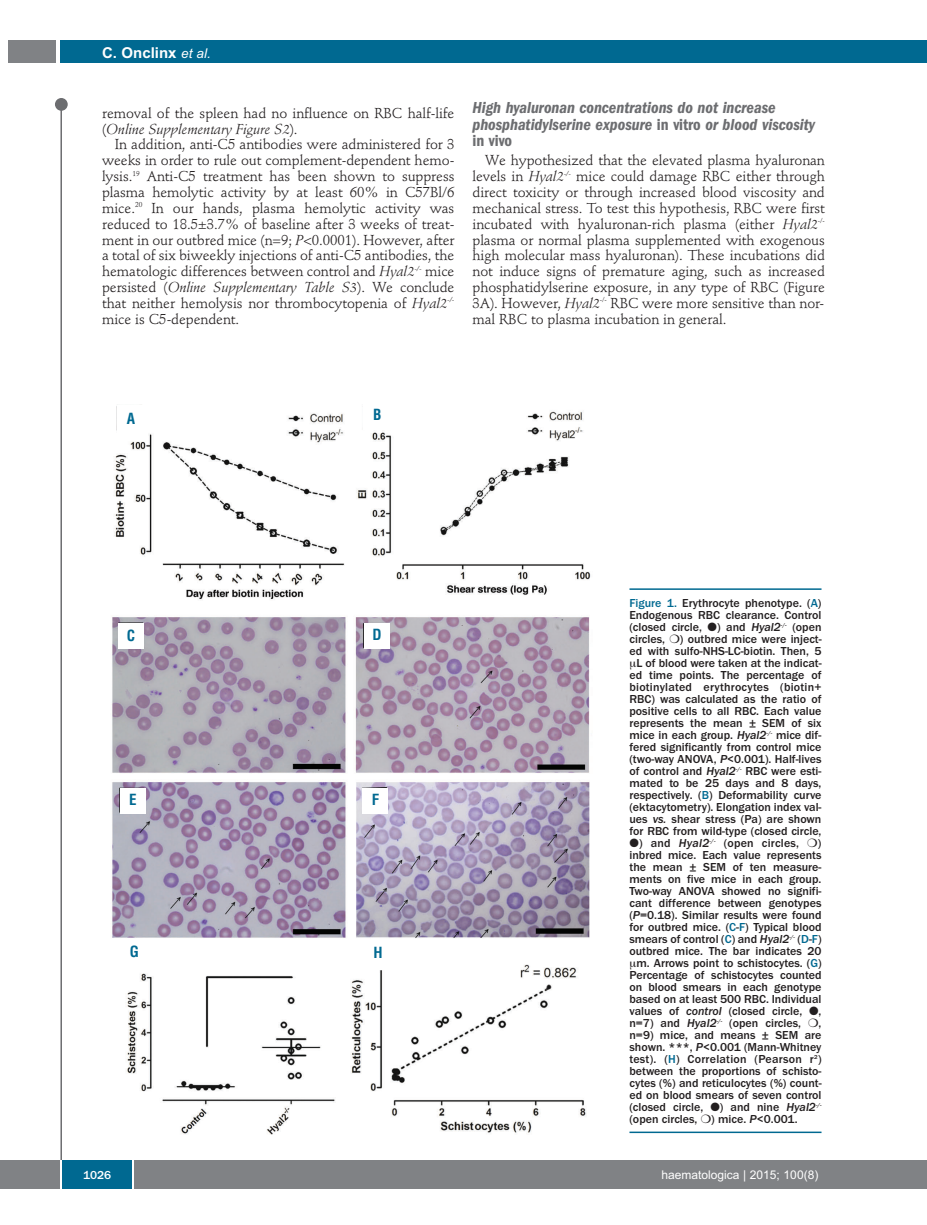
<style>
.page{position:relative;width:927px;height:1225px;background:#fff}
.page>*{position:absolute;margin:0;border:0;box-sizing:border-box;transform-origin:0 0}
.t1{font:italic 600 condensed 16.5px/16.5px "Franklin Gothic";color:#6c6d70}
.t2{font:700 15px "Arial";color:#fff}
.t3{font:700 condensed 15px "Helvetica";color:#006991}
.t4{font:14.25px/15.9px "Stempel Schneidler";letter-spacing:-.005em;color:#231f20;text-align:justify}
.t5{font:500 12px/12px "Franklin Gothic";color:#231f20;text-align:center}
.t6{font:500 12px "Franklin Gothic";letter-spacing:.02em;color:#231f20}
.t7{font:12px "Arial";color:#fff}
.t8{font:500 12px "Franklin Gothic";color:#fff}
.s1{font-weight:400;font-style:italic;font-size:13.5px}
.s2{font-style:italic}
.s3{font-style:normal}
.s4{color:#006991}
</style>
<div class="page">
<div style="left:911px;top:40px;width:16px;height:22px;background:#006991"></div>
<div style="left:910px;top:1160px;width:17px;height:28px;background:#808285"></div>
<div style="left:55px;top:98px;width:13px;height:13px;background:#6c6d70;border-radius:50%"></div>
<hr style="left:60px;top:101px;width:2px;height:1061px;background:#6c6d70">
<div style="left:60px;top:40px;width:852px;height:22px;background:#006991"></div>
<div style="left:9px;top:40px;width:47px;height:22px;background:#808285"></div>
<div style="left:0;top:1160px;width:911px;height:28px;background:#808285"></div>
<div style="left:62px;top:1160px;width:71px;height:28px;background:#006991"></div>
<hr style="left:60px;top:1160px;width:2px;height:28px;background:#fff">
<svg style="left:133px;top:1160px;width:1px;height:28px"></svg>
<img style="left:112px;top:406px;width:479px;height:729px">
<hr style="left:629px;top:588px;width:192px;height:2px;background:#006991">
<hr style="left:629px;top:1131px;width:192px;height:2px;background:#006991">
<div style="left:364px;top:623px;width:26px;height:25px;background:#fff"></div>
<div style="left:118px;top:623px;width:26px;height:26px;background:#fff"></div>
<div style="left:117px;top:405px;width:28px;height:29px;background:#fff"></div>
<div style="left:364px;top:402px;width:27px;height:28px;background:#fff"></div>
<div style="left:363px;top:788px;width:25px;height:25px;background:#fff"></div>
<div style="left:120px;top:788px;width:26px;height:25px;background:#fff"></div>
<div style="left:122px;top:939px;width:25px;height:26px;background:#fff"></div>
<div style="left:365px;top:940px;width:26px;height:26px;background:#fff"></div>
<p class="t2" style="left:102px;top:44px;width:110px">C. Onclinx <span class="s1">et al.</span></p>
<p class="t4" style="left:102px;top:106px;width:354px">removal of the spleen had no influence on RBC half-life (<span class="s2">Online Supplementary Figure S2</span>).</p>
<p class="t4" style="left:102px;top:138px;width:354px;text-indent:13px">In addition, anti-C5 antibodies were administered for 3 weeks in order to rule out complement-dependent hemo - lysis.<sup>19</sup> Anti-C5 treatment has been shown to suppress plasma hemolytic activity by at least 60% in C57Bl/6 mice.<sup>20</sup> In our hands, plasma hemolytic activity was reduced to 18.5±3.7% of baseline after 3 weeks of treat&shy;ment in our outbred mice (n=9; <span class="s2">P</span>&lt;0.0001). However, after a total of six biweekly injections of anti-C5 antibodies, the hematologic differences between control and <span class="s2">Hyal2</span><sup>-/-</sup> mice persisted (<span class="s2">Online Supplementary Table S3</span>). We conclude that neither hemolysis nor thrombocytopenia of <span class="s2">Hyal2</span><sup>-/- </sup>mice is C5-dependent.</p>
<h1 class="t1" style="left:472px;top:101px;width:344px">High hyaluronan concentrations do not increase phosphatidylserine exposure <span class="s3">in vitro</span> or blood viscosity <span class="s3">in vivo</span></h1>
<p class="t4" style="left:472px;top:154px;width:354px;text-indent:13px">We hypothesized that the elevated plasma hyaluronan levels in <span class="s2">Hyal2</span><sup>-/-</sup> mice could damage RBC either through direct toxicity or through increased blood viscosity and mechanical stress. To test this hypothesis, RBC were first incubated with hyaluronan-rich plasma (either <span class="s2">Hyal2</span><sup>-/- </sup>plasma or normal plasma supplemented with exogenous high molecular mass hyaluronan). These incubations did not induce signs of premature aging, such as increased phosphatidylserine exposure, in any type of RBC (Figure 3A). However, <span class="s2">Hyal2</span><sup>-/-</sup> RBC were more sensitive than nor&shy;mal RBC to plasma incubation in general.</p>
<p class="t3" style="left:127px;top:410px;width:10px">A</p>
<p class="t3" style="left:373px;top:406px;width:10px">B</p>
<p class="t3" style="left:127px;top:626px;width:10px">C</p>
<p class="t3" style="left:372px;top:626px;width:11px">D</p>
<p class="t3" style="left:129px;top:791px;width:9px">E</p>
<p class="t3" style="left:372px;top:791px;width:9px">F</p>
<p class="t3" style="left:130px;top:942px;width:11px">G</p>
<p class="t3" style="left:374px;top:943px;width:11px">H</p>
<p class="t5" style="left:629px;top:597px;width:194px"><span class="s4">Figure 1.</span> Erythrocyte phenotype. (<span class="s4">A</span>)<br>Endogenous RBC clearance. Control (closed circle, ●) and <span class="s2">Hyal2</span><sup>-/-</sup> (open circles, ❍) outbred mice were inject&shy;ed with sulfo-NHS-LC-biotin. Then, 5<br>L of blood were taken at the indicat&shy;ed time points. The percentage of biotinylated erythrocytes (biotin+ RBC) was calculated as the ratio of positive cells to all RBC. Each value represents the mean ± SEM of six mice in each group. <span class="s2">Hyal2</span><sup>-/-</sup> mice dif&shy;fered significantly from control mice (two-way ANOVA, <span class="s2">P</span>&lt;0.001). Half-lives of control and <span class="s2">Hyal2</span><sup>-/-</sup> RBC were esti&shy;mated to be 25 days and 8 days, respectively. (<span class="s4">B</span>) Deformability curve (ektacytometry). Elongation index val&shy;ues <span class="s2">vs.</span> shear stress (Pa) are shown for RBC from wild-type (closed circle,</p>
<p class="t6" style="left:629px;top:836px;width:194px">●) and <span class="s2">Hyal2</span><sup>-/-</sup> (open circles, ❍)</p>
<p class="t5" style="left:629px;top:849px;width:194px">inbred mice. Each value represents</p>
<p class="t5" style="left:629px;top:861px;width:193px">the mean ± SEM of ten measure-</p>
<p class="t5" style="left:629px;top:873px;width:193px">ments on five mice in each group.</p>
<p class="t5" style="left:629px;top:885px;width:194px">Two-way ANOVA showed no signifi-</p>
<p class="t5" style="left:629px;top:897px;width:193px">cant difference between genotypes</p>
<p class="t5" style="left:629px;top:909px;width:193px">(<span class="s2">P</span>=0.18). Similar results were found</p>
<p class="t5" style="left:629px;top:921px;width:194px">for outbred mice. (<span class="s4">C</span>-<span class="s4">F</span>) Typical blood</p>
<p class="t5" style="left:629px;top:933px;width:194px">smears of control (<span class="s4">C</span>) and <span class="s2">Hyal2</span><sup>-/-</sup> (<span class="s4">D</span>-<span class="s4">F</span>)</p>
<p class="t5" style="left:629px;top:945px;width:193px">outbred mice. The bar indicates 20</p>
<p class="t5" style="left:636px;top:957px;width:187px">m. Arrows point to schistocytes. (<span class="s4">G</span>)</p>
<p class="t5" style="left:629px;top:969px;width:193px">Percentage of schistocytes counted</p>
<p class="t5" style="left:629px;top:981px;width:193px">on blood smears in each genotype</p>
<p class="t5" style="left:629px;top:993px;width:193px">based on at least 500 RBC. Individual</p>
<p class="t5" style="left:629px;top:1005px;width:194px">values of <span class="s2">control</span> (closed circle, ●,</p>
<p class="t5" style="left:629px;top:1017px;width:194px">n=7) and <span class="s2">Hyal2</span><sup>-/-</sup> (open circles, ❍,</p>
<p class="t5" style="left:629px;top:1029px;width:193px">n=9) mice, and means ± SEM are</p>
<p class="t5" style="left:629px;top:1041px;width:193px">shown. ***, <span class="s2">P</span>&lt;0.001 (Mann-Whitney</p>
<p class="t6" style="left:629px;top:1052px;width:194px">test). (<span class="s4">H</span>) Correlation (Pearson r<sup>2</sup>)</p>
<p class="t5" style="left:629px;top:1065px;width:194px">between the proportions of schisto-</p>
<p class="t5" style="left:629px;top:1077px;width:194px">cytes (%) and reticulocytes (%) count-</p>
<p class="t5" style="left:629px;top:1089px;width:194px">ed on blood smears of seven control</p>
<p class="t5" style="left:629px;top:1101px;width:194px">(closed circle, ●) and nine <span class="s2">Hyal2</span><sup>-/-</sup></p>
<p class="t5" style="left:629px;top:1113px;width:170px">(open circles, ❍) mice. <span class="s2">P</span>&lt;0.001.</p>
<p class="t8" style="left:83px;top:1167px;width:30px">1026</p>
<p class="t7" style="left:661px;top:1167px;width:158px">haematologica | 2015; 100(8)</p>
</div>
